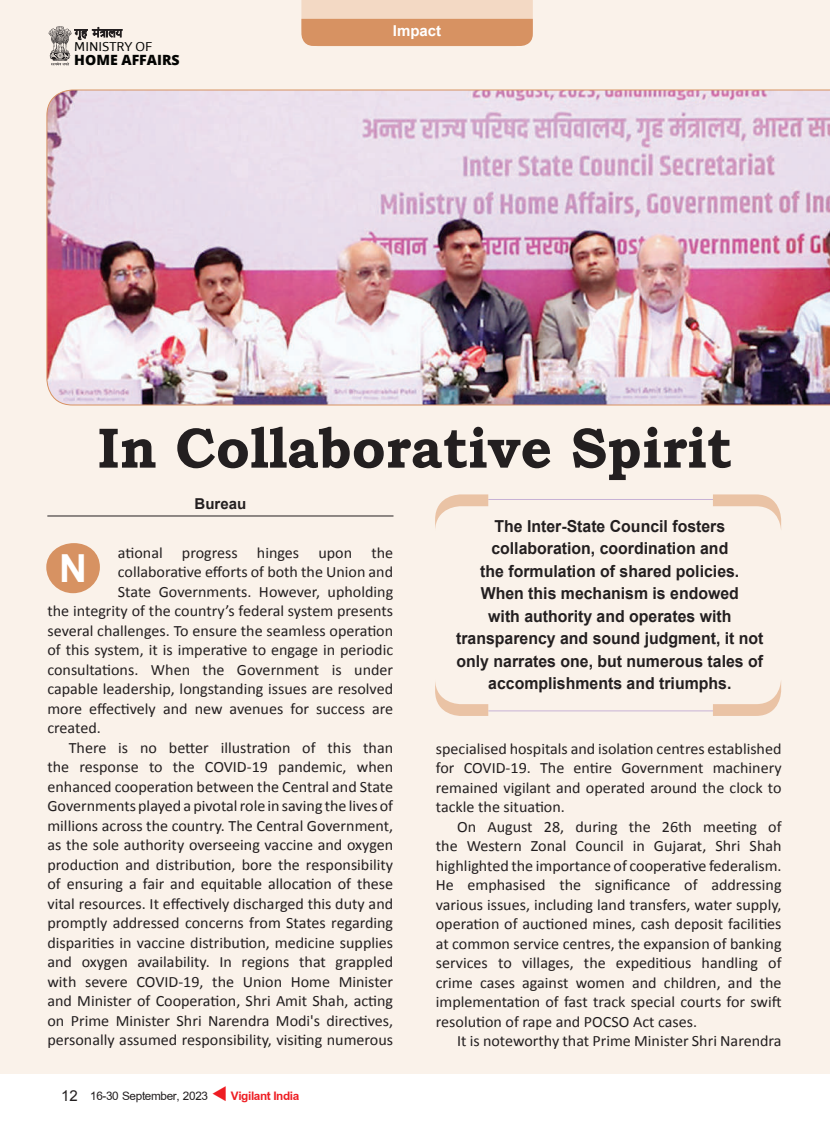
<style>
.page{position:relative;width:830px;height:1127px;background:#fff}
.page>*{position:absolute;margin:0;border:0;box-sizing:border-box;transform-origin:0 0}
.t1{font:700 57px "Bookman Old Style";color:#231f20;scale:.96 1}
.t2{font:700 38.7px "Arial";color:#fff}
.t3{font:18px "Browallia UPC";letter-spacing:-.02em;color:#231f20}
.t4{font:700 16.5px/22.5px "Arial";color:#231f20;text-align:center;scale:.96 1}
.t5{font:15.75px/19.5px "Calibri";color:#231f20;text-align:justify}
.t6{font:700 15px "Arial";color:#fff}
.t7{font:700 15px "Arial";color:#231f20}
.t8{font:800 14.1px "Open Sans";color:#040503}
.t9{font:13.2px "Foro Sans W03";color:#040503}
.s1{color:#ee1d23}
.s2{font-weight:700;color:#ee1d23}
</style>
<div class="page">
<div style="left:0;top:0;width:829px;height:1073px;background:#faf2ea"></div>
<img style="left:47px;top:90px;width:782px;height:315px">
<svg style="left:48px;top:26px;width:74px;height:40px"></svg>
<svg style="left:301px;top:0;width:231px;height:46px;background:#e2af8a"></svg>
<hr style="left:47px;top:516px;width:346px;height:1px;background:#231f20">
<div style="left:46px;top:543px;width:54px;height:50px;background:#d79262;border-radius:50%"></div>
<hr style="left:488px;top:499px;width:230px;height:1px;background:#c7b2d5">
<hr style="left:488px;top:710px;width:230px;height:1px;background:#c7b2d5">
<svg style="left:713px;top:494px;width:67px;height:30px"></svg>
<svg style="left:435px;top:494px;width:53px;height:34px"></svg>
<svg style="left:712px;top:687px;width:68px;height:29px"></svg>
<svg style="left:435px;top:682px;width:53px;height:34px"></svg>
<p class="t9" style="left:74px;top:38px;width:79px">MINISTRY OF</p>
<p class="t8" style="left:74px;top:49px;width:107px">HOME AFFAIRS</p>
<p class="t6" style="left:392px;top:20px;width:50px">Impact</p>
<h1 class="t1" style="left:98px;top:407px;width:662px">In Collaborative Spirit</h1>
<p class="t7" style="left:194px;top:493px;width:53px">Bureau</p>
<p class="t5" style="left:118px;top:543px;width:277px">ational progress hinges upon the</p>
<p class="t5" style="left:118px;top:562px;width:276px">collaborative efforts of both the Union and</p>
<p class="t5" style="left:118px;top:582px;width:277px">State Governments. However, upholding</p>
<p class="t5" style="left:47px;top:601px;width:347px">the integrity of the country’s federal system presents</p>
<p class="t5" style="left:47px;top:621px;width:347px">several challenges. To ensure the seamless operation</p>
<p class="t5" style="left:47px;top:640px;width:347px">of this system, it is imperative to engage in periodic</p>
<p class="t5" style="left:47px;top:660px;width:347px">consultations. When the Government is under</p>
<p class="t5" style="left:47px;top:679px;width:347px">capable leadership, longstanding issues are resolved</p>
<p class="t5" style="left:47px;top:699px;width:347px">more effectively and new avenues for success are</p>
<p class="t5" style="left:47px;top:718px;width:55px">created.</p>
<p class="t5" style="left:69px;top:738px;width:326px">There is no better illustration of this than</p>
<p class="t5" style="left:47px;top:757px;width:347px">the response to the COVID-19 pandemic, when</p>
<p class="t5" style="left:47px;top:777px;width:347px">enhanced cooperation between the Central and State</p>
<p class="t5" style="left:47px;top:796px;width:347px">Governments played a pivotal role in saving the lives of</p>
<p class="t5" style="left:47px;top:816px;width:347px">millions across the country. The Central Government,</p>
<p class="t5" style="left:47px;top:835px;width:347px">as the sole authority overseeing vaccine and oxygen</p>
<p class="t5" style="left:47px;top:855px;width:347px">production and distribution, bore the responsibility</p>
<p class="t5" style="left:47px;top:874px;width:347px">of ensuring a fair and equitable allocation of these</p>
<p class="t5" style="left:47px;top:894px;width:347px">vital resources. It effectively discharged this duty and</p>
<p class="t5" style="left:47px;top:913px;width:347px">promptly addressed concerns from States regarding</p>
<p class="t5" style="left:47px;top:933px;width:347px">disparities in vaccine distribution, medicine supplies</p>
<p class="t5" style="left:47px;top:952px;width:347px">and oxygen availability. In regions that grappled</p>
<p class="t5" style="left:47px;top:972px;width:347px">with severe COVID-19, the Union Home Minister</p>
<p class="t5" style="left:47px;top:991px;width:347px">and Minister of Cooperation, Shri Amit Shah, acting</p>
<p class="t5" style="left:47px;top:1011px;width:347px">on Prime Minister Shri Narendra Modi's directives,</p>
<p class="t5" style="left:47px;top:1030px;width:347px">personally assumed responsibility, visiting numerous</p>
<h2 class="t2" style="left:59px;top:543px;width:29px">N</h2>
<p class="t3" style="left:61px;top:1084px;width:239px"><sub>12</sub> 16-30 September, 2023 <span class="s1">▼</span> <span class="s2">Vigilant India</span></p>
<p class="t4" style="left:456px;top:515px;width:321px">The Inter-State Council fosters collaboration, coordination and<br>the formulation of shared policies.<br>When this mechanism is endowed<br>with authority and operates with transparency and sound judgment, it not only narrates one, but numerous tales of accomplishments and triumphs.</p>
<p class="t5" style="left:435px;top:739px;width:347px">specialised hospitals and isolation centres established for COVID-19. The entire Government machinery remained vigilant and operated around the clock to tackle the situation.</p>
<p class="t5" style="left:435px;top:817px;width:347px;text-indent:21px">On August 28, during the 26th meeting of the Western Zonal Council in Gujarat, Shri Shah highlighted the importance of cooperative federalism.<br>He emphasised the significance of addressing various issues, including land transfers, water supply, operation of auctioned mines, cash deposit facilities at common service centres, the expansion of banking services to villages, the expeditious handling of crime cases against women and children, and the implementation of fast track special courts for swift resolution of rape and POCSO Act cases.</p>
<p class="t5" style="left:457px;top:1031px;width:326px">It is noteworthy that Prime Minister Shri Narendra</p>
</div>
